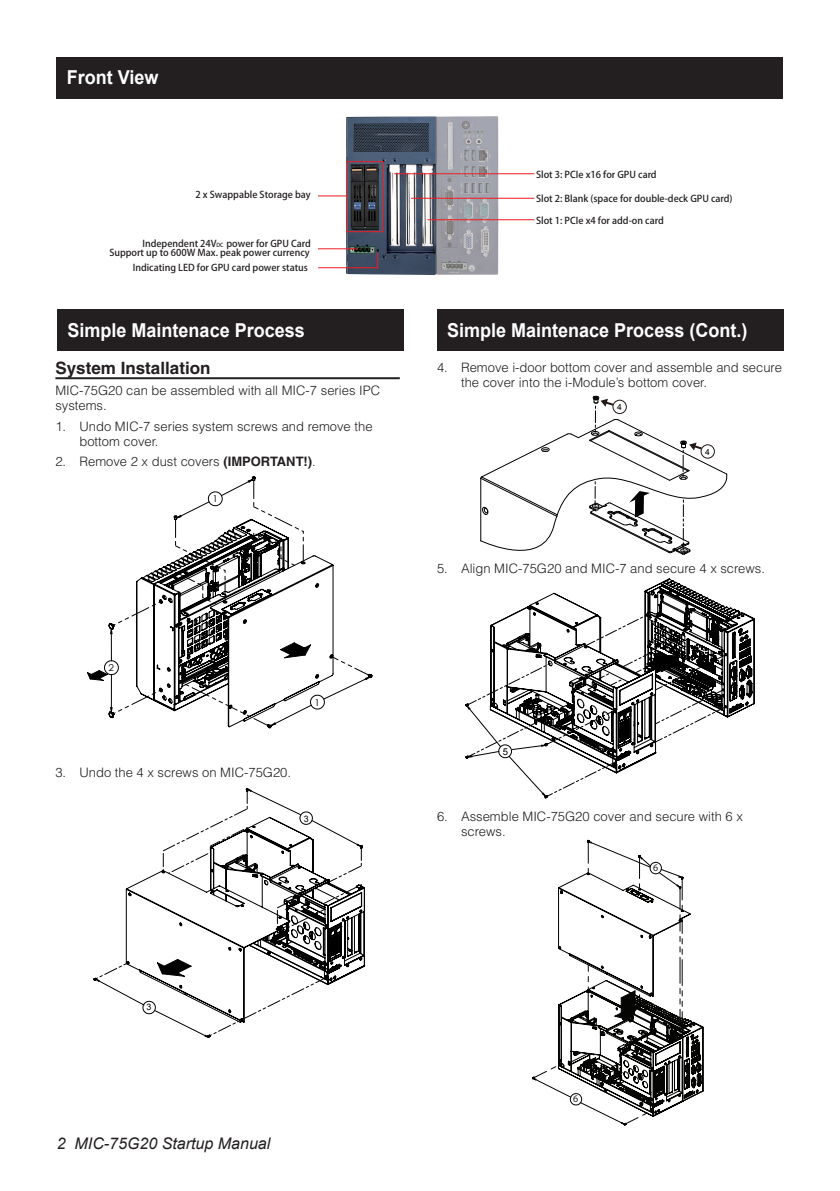
<style>
.page{position:relative;width:840px;height:1191px;background:#fff}
.page>*{position:absolute;margin:0;border:0;box-sizing:border-box;transform-origin:0 0}
.Start_-_Black_Headin{font:700 19.2px "Arial";color:#fff;scale:.94 1}
.Start_-_Subheading{font:700 17px "Helvetica";color:#231f20}
.t1{font:italic 16px "Arial";color:#231f20}
.Start_-_Body_Text{font:300 13px/15px "Helvetica";color:#231f20}
.t2{font:10.2px "Myriad Pro";color:#231f20}
.t3{font:500 9.4px/9.2px "Helvetica Neue";color:#231f20;text-align:right}
.t4{font:9.4px "Century Gothic";color:#000;scale:1.07 1}
.t5{font:9.4px "Arial";color:#000}
.t6{font:9px "Arial";color:#000}
.t7{font:8.6px "Arial";color:#000}
.s1{font-size:5.4px}
.s2{font-weight:700}
</style>
<div class="page">
<hr style="left:55px;top:377px;width:344px;height:2px;background:#231f20">
<svg style="left:108px;top:476px;width:264px;height:253px"></svg>
<svg style="left:113px;top:599px;width:50px;height:27px"></svg>
<svg style="left:329px;top:655px;width:42px;height:22px"></svg>
<svg style="left:87px;top:642px;width:224px;height:85px"></svg>
<svg style="left:174px;top:517px;width:52px;height:88px"></svg>
<svg style="left:252px;top:478px;width:52px;height:88px"></svg>
<svg style="left:93px;top:788px;width:272px;height:250px"></svg>
<svg style="left:277px;top:846px;width:85px;height:87px"></svg>
<svg style="left:95px;top:962px;width:34px;height:18px"></svg>
<svg style="left:208px;top:977px;width:118px;height:60px"></svg>
<svg style="left:163px;top:789px;width:85px;height:84px"></svg>
<img style="left:345px;top:116px;width:153px;height:159px">
<div style="left:346px;top:161px;width:37px;height:71px;border:1px solid #ee1d23"></div>
<svg style="left:318px;top:195px;width:28px;height:1px"></svg>
<hr style="left:318px;top:248px;width:40px;height:1px;background:#ee1d23">
<hr style="left:394px;top:173px;width:140px;height:1px;background:#ee1d23">
<hr style="left:411px;top:198px;width:123px;height:1px;background:#ee1d23">
<hr style="left:427px;top:219px;width:107px;height:1px;background:#ee1d23">
<svg style="left:318px;top:252px;width:60px;height:17px"></svg>
<div style="left:57px;top:309px;width:346px;height:42px;background:#231f20"></div>
<div style="left:57px;top:57px;width:725px;height:41px;background:#231f20"></div>
<svg style="left:480px;top:396px;width:248px;height:159px"></svg>
<div style="left:700px;top:444px;width:14px;height:14px;border:1px solid #231815;border-radius:50%"></div>
<svg style="left:465px;top:578px;width:289px;height:181px"></svg>
<svg style="left:466px;top:652px;width:260px;height:146px"></svg>
<svg style="left:585px;top:614px;width:62px;height:32px"></svg>
<svg style="left:531px;top:839px;width:172px;height:287px"></svg>
<svg style="left:624px;top:1107px;width:28px;height:18px"></svg>
<svg style="left:532px;top:1061px;width:29px;height:18px"></svg>
<svg style="left:586px;top:840px;width:3px;height:34px"></svg>
<svg style="left:587px;top:965px;width:1px;height:26px"></svg>
<svg style="left:678px;top:877px;width:5px;height:161px"></svg>
<svg style="left:637px;top:855px;width:3px;height:35px"></svg>
<svg style="left:613px;top:989px;width:29px;height:31px"></svg>
<div style="left:437px;top:309px;width:345px;height:42px;background:#231f20"></div>
<p class="Start_-_Black_Headin" style="left:67px;top:64px;width:99px">Front View</p>
<p class="t3" style="left:195px;top:190px;width:117px">2 x Swappable Storage bay</p>
<p class="t3" style="left:109px;top:239px;width:203px">Independent 24V<span class="s1">DC</span> power for GPU Card<br>Support up to 600W Max. peak power currency</p>
<p class="t3" style="left:133px;top:263px;width:176px">Indicating LED for GPU card power status</p>
<p class="Start_-_Black_Headin" style="left:67px;top:317px;width:254px">Simple Maintenace Process</p>
<p class="Start_-_Subheading" style="left:55px;top:358px;width:156px">System Installation</p>
<p class="Start_-_Body_Text" style="left:55px;top:382px;width:326px">MIC-75G20 can be assembled with all MIC-7 series IPC systems.</p>
<p class="Start_-_Body_Text" style="left:79px;top:418px;width:294px;text-indent:-24px">1. Undo MIC-7 series system screws and remove the bottom cover.</p>
<p class="Start_-_Body_Text" style="left:55px;top:454px;width:262px">2. Remove 2 x dust covers <span class="s2">(IMPORTANT!)</span>.</p>
<p class="t4" style="left:212px;top:492px;width:7px">1</p>
<p class="t4" style="left:108px;top:661px;width:7px">2</p>
<p class="t4" style="left:314px;top:695px;width:7px">1</p>
<p class="Start_-_Body_Text" style="left:55px;top:764px;width:237px">3. Undo the 4 x screws on MIC-75G20.</p>
<p class="t6" style="left:304px;top:812px;width:6px">3</p>
<p class="t6" style="left:146px;top:1001px;width:6px">3</p>
<p class="t1" style="left:57px;top:1132px;width:215px">2 MIC-75G20 Startup Manual</p>
<p class="t3" style="left:535px;top:170px;width:122px">Slot 3: PCIe x16 for GPU card</p>
<p class="t3" style="left:535px;top:194px;width:198px">Slot 2: Blank (space for double-deck GPU card)</p>
<p class="t3" style="left:535px;top:216px;width:129px">Slot 1: PCIe x4 for add-on card</p>
<p class="Start_-_Black_Headin" style="left:447px;top:317px;width:321px">Simple Maintenace Process (Cont.)</p>
<p class="Start_-_Body_Text" style="left:461px;top:359px;width:322px;text-indent:-24px">4. Remove i-door bottom cover and assemble and secure the cover into the i-Module’s bottom cover.</p>
<p class="t7" style="left:616px;top:401px;width:6px">4</p>
<p class="t7" style="left:704px;top:446px;width:6px">4</p>
<p class="Start_-_Body_Text" style="left:437px;top:560px;width:329px">5. Align MIC-75G20 and MIC-7 and secure 4 x screws.</p>
<p class="t5" style="left:502px;top:745px;width:7px">5</p>
<p class="Start_-_Body_Text" style="left:461px;top:808px;width:283px;text-indent:-24px">6. Assemble MIC-75G20 cover and secure with 6 x screws.</p>
<p class="t2" style="left:653px;top:861px;width:7px">6</p>
<p class="t2" style="left:573px;top:1092px;width:7px">6</p>
</div>
